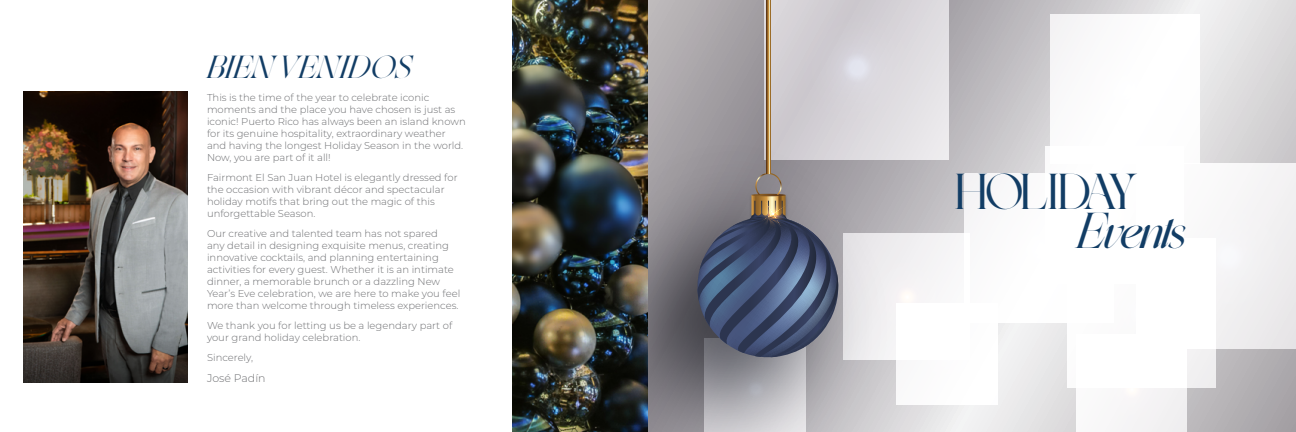
<style>
.page{position:relative;width:1296px;height:432px;background:#fff}
.page>*{position:absolute;margin:0;border:0;box-sizing:border-box;transform-origin:0 0}
.t1{font:41px "Nympha Trial";letter-spacing:-.04em;color:#123d65}
.t2{font:italic 41px "Nympha Trial";letter-spacing:-.035em;color:#123d65}
.t3{font:italic 26px "Nympha Trial";letter-spacing:.065em;color:#123d65}
.t4{font:300 11px "Montserrat";color:#6d6e71}
.t5{font:300 10px/12px "Montserrat";color:#6d6e71}
</style>
<div class="page">
<img style="left:24px;top:91px;width:164px;height:292px">
<img style="left:513px;top:0;width:135px;height:432px">
<svg style="left:648px;top:0;width:648px;height:432px;background:#c8c5c8"></svg>
<svg style="left:1216px;top:164px;width:80px;height:184px"></svg>
<svg style="left:765px;top:0;width:184px;height:14px;background:#d3cfd4"></svg>
<img style="left:648px;top:94px;width:49px;height:338px">
<svg style="left:697px;top:14px;width:519px;height:418px"></svg>
<svg style="left:767px;top:0;width:3px;height:173px"></svg>
<h2 class="t3" style="left:208px;top:51px;width:205px">BIENVENIDOS</h2>
<p class="t5" style="left:207px;top:91px;width:260px">This is the time of the year to celebrate iconic moments and the place you have chosen is just as iconic! Puerto Rico has always been an island known for its genuine hospitality, extraordinary weather and having the longest Holiday Season in the world.<br>Now, you are part of it all!</p>
<p class="t5" style="left:207px;top:171px;width:252px">Fairmont El San Juan Hotel is elegantly dressed for the occasion with vibrant décor and spectacular holiday motifs that bring out the magic of this unforgettable Season.</p>
<p class="t5" style="left:207px;top:227px;width:255px">Our creative and talented team has not spared<br>any detail in designing exquisite menus, creating innovative cocktails, and planning entertaining activities for every guest. Whether it is an intimate dinner, a memorable brunch or a dazzling New Year’s Eve celebration, we are here to make you feel more than welcome through timeless experiences.</p>
<p class="t5" style="left:207px;top:319px;width:247px">We thank you for letting us be a legendary part of your grand holiday celebration.</p>
<p class="t5" style="left:207px;top:351px;width:48px">Sincerely,</p>
<p class="t4" style="left:207px;top:371px;width:60px">José Padín</p>
<h1 class="t1" style="left:956px;top:166px;width:184px">HOLIDAY</h1>
<h1 class="t2" style="left:1079px;top:205px;width:110px">Events</h1>
</div>
